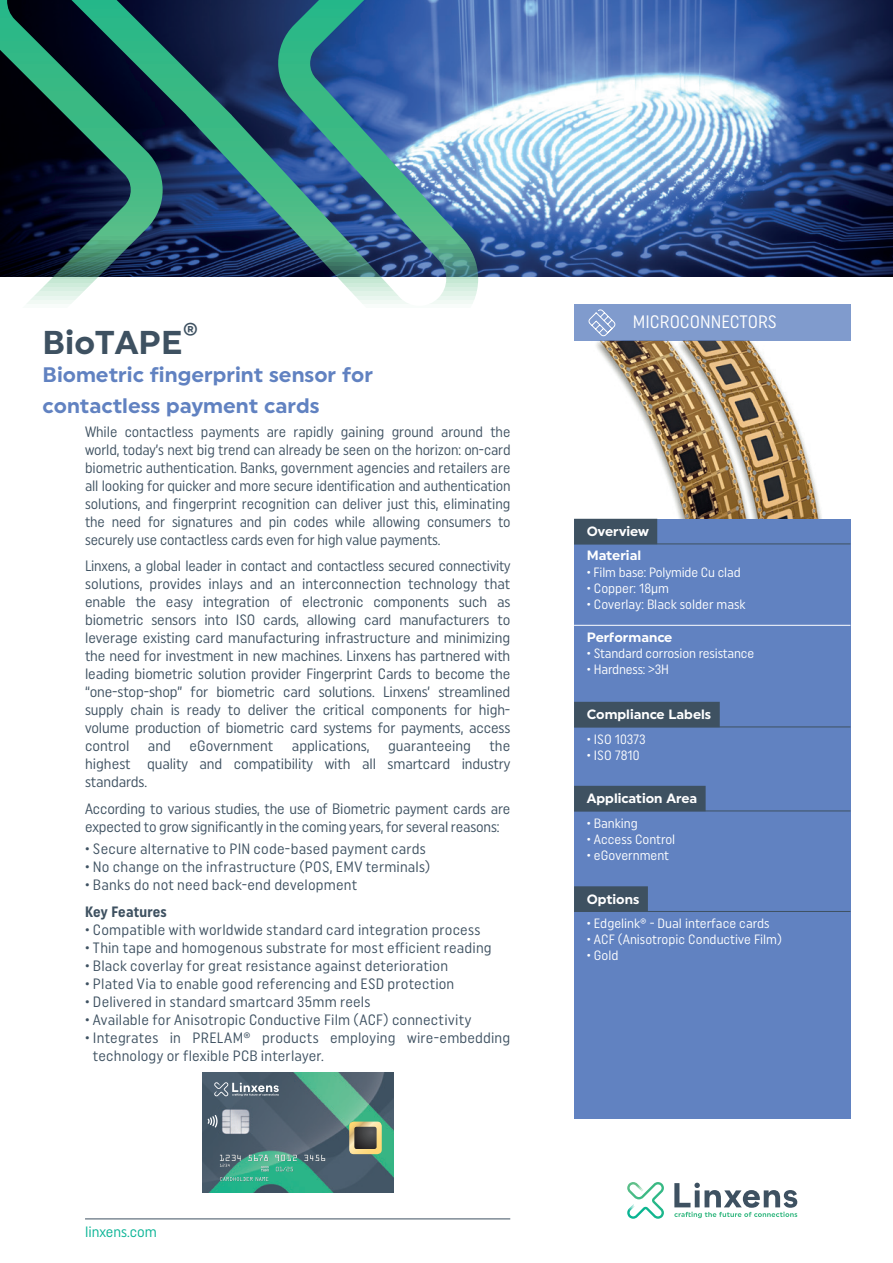
<style>
.page{position:relative;width:893px;height:1263px;background:#fff}
.page>*{position:absolute;margin:0;border:0;box-sizing:border-box;transform-origin:0 0}
.t1{font:700 33px "Uniform";color:#3e5161}
.t2{font:700 21px/30.6px "Uniform";color:#6182c1}
.t3{font:condensed 18px "Uniform";color:#fff}
.txt{font:condensed 15px/18px "Uniform";letter-spacing:.01em;color:#3e5161;text-align:justify}
.txt-2{font:condensed 15px/18px "Uniform";letter-spacing:-.01em;color:#3e5161}
.t4{font:condensed 15px "Uniform";color:#09b495}
.txt-3{font:700 condensed 15px "Uniform";letter-spacing:.01em;color:#3e5161}
.tableau{font:condensed 13.5px "Uniform";color:#fff}
.Bloc_tableau_gris{font:700 13.5px "Uniform";color:#fff}
.focus_tableau{font:700 13.5px "Uniform";color:#fff}
</style>
<div class="page">
<hr style="left:85px;top:1218px;width:425px;height:1px;background:#3e5161">
<svg style="left:674px;top:1183px;width:123px;height:35px"></svg>
<svg style="left:627px;top:1182px;width:37px;height:37px"></svg>
<img style="left:788px;top:0;width:105px;height:276px">
<svg style="left:0;top:0;width:788px;height:305px;background:#577b97"></svg>
<div style="left:574px;top:519px;width:276px;height:599px;background:#6182c1"></div>
<img style="left:574px;top:341px;width:248px;height:178px">
<div style="left:574px;top:305px;width:276px;height:36px;background:#809bcd"></div>
<hr style="left:574px;top:543px;width:276px;height:1px;background:#3e5161">
<div style="left:574px;top:519px;width:83px;height:25px;background:#3e5161"></div>
<hr style="left:574px;top:625px;width:276px;height:1px;background:#fff">
<hr style="left:574px;top:726px;width:276px;height:1px;background:#3e5161">
<div style="left:574px;top:702px;width:146px;height:25px;background:#3e5161"></div>
<hr style="left:574px;top:810px;width:276px;height:1px;background:#3e5161">
<div style="left:574px;top:786px;width:132px;height:25px;background:#3e5161"></div>
<hr style="left:574px;top:911px;width:276px;height:1px;background:#3e5161">
<div style="left:574px;top:886px;width:74px;height:26px;background:#3e5161"></div>
<img style="left:202px;top:1072px;width:191px;height:120px">
<svg style="left:208px;top:1115px;width:10px;height:12px"></svg>
<svg style="left:275px;top:1155px;width:22px;height:6px"></svg>
<svg style="left:304px;top:1155px;width:21px;height:6px"></svg>
<svg style="left:220px;top:1155px;width:21px;height:12px"></svg>
<svg style="left:276px;top:1167px;width:17px;height:4px"></svg>
<svg style="left:220px;top:1177px;width:49px;height:4px"></svg>
<svg style="left:248px;top:1155px;width:21px;height:16px"></svg>
<svg style="left:214px;top:1082px;width:65px;height:14px"></svg>
<svg style="left:349px;top:1121px;width:33px;height:33px"></svg>
<svg style="left:588px;top:310px;width:28px;height:27px"></svg>
<p class="t1" style="left:43px;top:323px;width:158px">BioTAPE<sup>®</sup></p>
<p class="t2" style="left:43px;top:359px;width:332px">Biometric fingerprint sensor for contactless payment cards</p>
<p class="txt" style="left:85px;top:422px;width:427px">While contactless payments are rapidly gaining ground around the world, today’s next big trend can already be seen on the horizon: on-card biometric authentication. Banks, government agencies and retailers are all looking for quicker and more secure identification and authentication solutions, and fingerprint recognition can deliver just this, eliminating the need for signatures and pin codes while allowing consumers to securely use contactless cards even for high value payments.</p>
<p class="txt" style="left:85px;top:556px;width:427px">Linxens, a global leader in contact and contactless secured connectivity solutions, provides inlays and an interconnection technology that enable the easy integration of electronic components such as biometric sensors into ISO cards, allowing card manufacturers to leverage existing card manufacturing infrastructure and minimizing the need for investment in new machines. Linxens has partnered with leading biometric solution provider Fingerprint Cards to become the “one-stop-shop” for biometric card solutions. Linxens’ streamlined supply chain is ready to deliver the critical components for high&shy;volume production of biometric card systems for payments, access control and eGovernment applications, guaranteeing the highest quality and compatibility with all smartcard industry standards.</p>
<p class="txt-2" style="left:85px;top:799px;width:427px">According to various studies, the use of Biometric payment cards are expected to grow significantly in the coming years, for several reasons:</p>
<p class="txt" style="left:85px;top:839px;width:342px">• Secure alternative to PIN code-based payment cards</p>
<p class="txt" style="left:85px;top:857px;width:347px">• No change on the infrastructure (POS, EMV terminals)</p>
<p class="txt" style="left:85px;top:875px;width:274px">• Banks do not need back-end development</p>
<p class="txt-3" style="left:85px;top:902px;width:83px">Key Features</p>
<p class="txt" style="left:85px;top:920px;width:397px">• Compatible with worldwide standard card integration process</p>
<p class="txt" style="left:85px;top:938px;width:408px">• Thin tape and homogenous substrate for most efficient reading</p>
<p class="txt" style="left:85px;top:956px;width:364px">• Black coverlay for great resistance against deterioration</p>
<p class="txt" style="left:85px;top:974px;width:371px">• Plated Via to enable good referencing and ESD protection</p>
<p class="txt" style="left:85px;top:992px;width:287px">• Delivered in standard smartcard 35mm reels</p>
<p class="txt" style="left:85px;top:1010px;width:388px">• Available for Anisotropic Conductive Film (ACF) connectivity</p>
<p class="txt" style="left:93px;top:1028px;width:419px;text-indent:-8px">• Integrates in PRELAM® products employing wire-embedding technology or flexible PCB interlayer.</p>
<p class="t4" style="left:85px;top:1223px;width:73px">linxens.com</p>
<p class="t3" style="left:633px;top:311px;width:146px">MICROCONNECTORS</p>
<p class="Bloc_tableau_gris" style="left:587px;top:523px;width:63px">Overview</p>
<p class="focus_tableau" style="left:587px;top:548px;width:56px">Material</p>
<p class="tableau" style="left:587px;top:564px;width:155px">• Film base: Polymide Cu clad</p>
<p class="tableau" style="left:587px;top:580px;width:84px">• Copper: 18µm</p>
<p class="tableau" style="left:587px;top:596px;width:160px">• Coverlay: Black solder mask</p>
<p class="focus_tableau" style="left:587px;top:629px;width:87px">Performance</p>
<p class="tableau" style="left:587px;top:645px;width:169px">• Standard corrosion resistance</p>
<p class="tableau" style="left:587px;top:661px;width:84px">• Hardness: &gt;3H</p>
<p class="Bloc_tableau_gris" style="left:587px;top:706px;width:126px">Compliance Labels</p>
<p class="tableau" style="left:587px;top:731px;width:60px">• ISO 10373</p>
<p class="tableau" style="left:587px;top:747px;width:54px">• ISO 7810</p>
<p class="Bloc_tableau_gris" style="left:587px;top:790px;width:112px">Application Area</p>
<p class="tableau" style="left:587px;top:815px;width:53px">• Banking</p>
<p class="tableau" style="left:587px;top:831px;width:90px">• Access Control</p>
<p class="tableau" style="left:587px;top:847px;width:84px">• eGovernment</p>
<p class="Bloc_tableau_gris" style="left:587px;top:891px;width:54px">Options</p>
<p class="tableau" style="left:587px;top:915px;width:184px">• Edgelink® - Dual interface cards</p>
<p class="tableau" style="left:587px;top:931px;width:197px">• ACF (Anisotropic Conductive Film)</p>
<p class="tableau" style="left:587px;top:947px;width:33px">• Gold</p>
</div>
